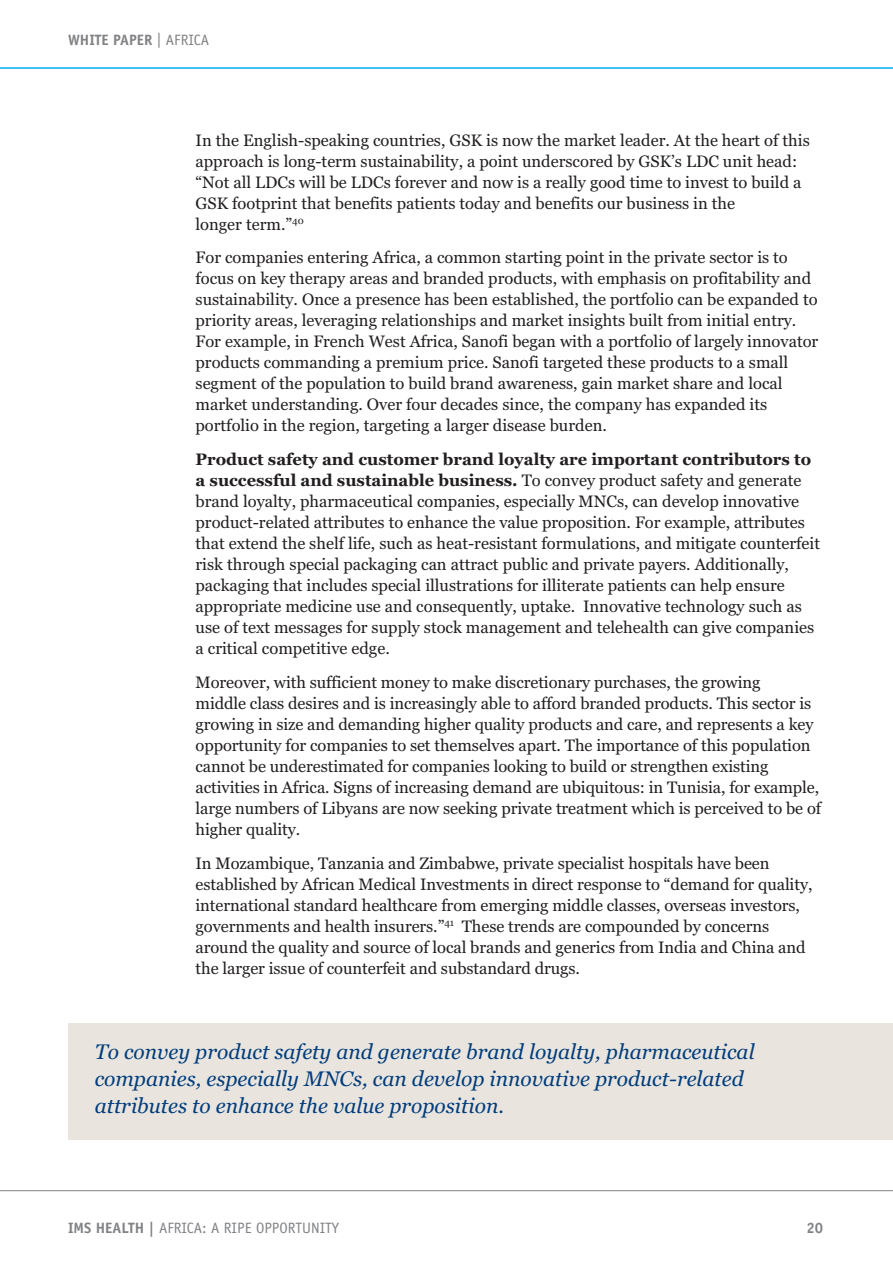
<style>
.page{position:relative;width:893px;height:1263px;background:#fff}
.page>*{position:absolute;margin:0;border:0;box-sizing:border-box;transform-origin:0 0}
.t1{font:italic 21px/27px "Georgia";color:#013d7d}
.t2{font:16.5px/21px "Georgia";color:#231f20}
.t3{font:15px "Officina Sans Std";color:#808285}
.t4{font:700 15px "Officina Sans Std";color:#808285}
.s1{font-weight:400}
.s2{font-weight:700}
</style>
<div class="page">
<hr style="left:0;top:1190px;width:893px;height:1px;background:#808285">
<hr style="left:0;top:67px;width:893px;height:2px;background:#00aeef">
<div style="left:68px;top:1023px;width:825px;height:116px;background:#e9e5de"></div>
<p class="t4" style="left:68px;top:35px;width:142px">WHITE PAPER <span class="s1">| AFRICA</span></p>
<p class="t2" style="left:196px;top:129px;width:616px">In the English-speaking countries, GSK is now the market leader. At the heart of this approach is long-term sustainability, a point underscored by GSK’s LDC unit head: “Not all LDCs will be LDCs forever and now is a really good time to invest to build a GSK footprint that benefits patients today and benefits our business in the<br>longer term.”<sup>40</sup></p>
<p class="t2" style="left:196px;top:247px;width:624px">For companies entering Africa, a common starting point in the private sector is to focus on key therapy areas and branded products, with emphasis on profitability and sustainability. Once a presence has been established, the portfolio can be expanded to priority areas, leveraging relationships and market insights built from initial entry.<br>For example, in French West Africa, Sanofi began with a portfolio of largely innovator products commanding a premium price. Sanofi targeted these products to a small segment of the population to build brand awareness, gain market share and local market understanding. Over four decades since, the company has expanded its portfolio in the region, targeting a larger disease burden.</p>
<p class="t2" style="left:196px;top:449px;width:626px"><span class="s2">Product safety and customer brand loyalty are important contributors to a successful and sustainable business.</span> To convey product safety and generate brand loyalty, pharmaceutical companies, especially MNCs, can develop innovative product-related attributes to enhance the value proposition. For example, attributes that extend the shelf life, such as heat-resistant formulations, and mitigate counterfeit risk through special packaging can attract public and private payers. Additionally, packaging that includes special illustrations for illiterate patients can help ensure appropriate medicine use and consequently, uptake. Innovative technology such as use of text messages for supply stock management and telehealth can give companies a critical competitive edge.</p>
<p class="t2" style="left:196px;top:672px;width:627px">Moreover, with sufficient money to make discretionary purchases, the growing<br>middle class desires and is increasingly able to afford branded products. This sector is growing in size and demanding higher quality products and care, and represents a key opportunity for companies to set themselves apart. The importance of this population cannot be underestimated for companies looking to build or strengthen existing activities in Africa. Signs of increasing demand are ubiquitous: in Tunisia, for example, large numbers of Libyans are now seeking private treatment which is perceived to be of higher quality.</p>
<p class="t2" style="left:196px;top:852px;width:618px">In Mozambique, Tanzania and Zimbabwe, private specialist hospitals have been established by African Medical Investments in direct response to “demand for quality, international standard healthcare from emerging middle classes, overseas investors, governments and health insurers.”<sup>41</sup> These trends are compounded by concerns around the quality and source of local brands and generics from India and China and the larger issue of counterfeit and substandard drugs.</p>
<p class="t1" style="left:95px;top:1038px;width:661px">To convey product safety and generate brand loyalty, pharmaceutical companies, especially MNCs, can develop innovative product-related attributes to enhance the value proposition.</p>
<p class="t3" style="left:68px;top:1222px;width:273px"><span class="s2">IMS HEALTH |</span> AFRICA: A RIPE OPPORTUNITY</p>
<p class="t4" style="left:806px;top:1222px;width:18px">20</p>
</div>
